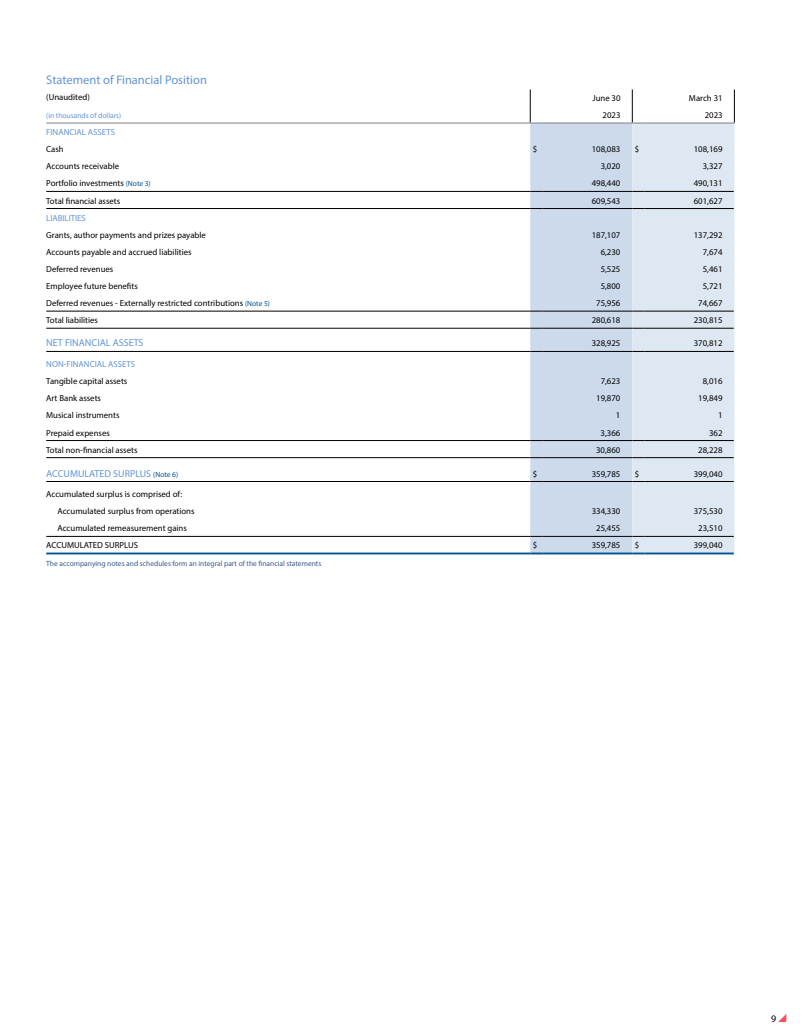
<style>
.page{position:relative;width:810px;height:1035px;background:#fff}
.page>*{position:absolute;margin:0;border:0;box-sizing:border-box;transform-origin:0 0}
.t1{font:12.5px "Myriad Pro";color:#6094d8}
.t2{font:10px "Myriad Pro";color:#6094d8}
.t3{font:10px "Myriad Pro";color:#000}
.t4{font:8.75px/17.1px "Myriad Pro";color:#000}
.t5{font:8.75px "Myriad Pro";color:#6094d8}
.t6{font:7.5px "Myriad Pro";color:#3b588a}
.t7{font:7.5px "Myriad Pro";color:#6094d8}
.s1{font-size:7.5px;color:#005392}
</style>
<div class="page">
<div style="left:530px;top:124px;width:102px;height:429px;background:#ccdaec"></div>
<div style="left:632px;top:124px;width:102px;height:429px;background:#dee8f2"></div>
<svg style="left:734px;top:89px;width:1px;height:34px"></svg>
<hr style="left:46px;top:123px;width:484px;height:1px;background:#7f7f7f">
<svg style="left:530px;top:89px;width:12px;height:35px"></svg>
<hr style="left:542px;top:123px;width:90px;height:1px;background:#7f7f7f">
<svg style="left:632px;top:89px;width:12px;height:35px"></svg>
<hr style="left:644px;top:123px;width:91px;height:1px;background:#7f7f7f">
<hr style="left:46px;top:191px;width:484px;height:1px;background:#000">
<svg style="left:530px;top:191px;width:12px;height:1px"></svg>
<hr style="left:542px;top:191px;width:90px;height:1px;background:#000">
<svg style="left:632px;top:191px;width:12px;height:1px"></svg>
<hr style="left:644px;top:191px;width:90px;height:1px;background:#000">
<hr style="left:46px;top:208px;width:484px;height:1px;background:#000">
<svg style="left:530px;top:208px;width:12px;height:1px"></svg>
<hr style="left:542px;top:208px;width:90px;height:1px;background:#000">
<svg style="left:632px;top:208px;width:12px;height:1px"></svg>
<hr style="left:644px;top:208px;width:90px;height:1px;background:#000">
<hr style="left:46px;top:311px;width:484px;height:1px;background:#000">
<svg style="left:530px;top:311px;width:12px;height:1px"></svg>
<hr style="left:542px;top:311px;width:90px;height:1px;background:#000">
<svg style="left:632px;top:311px;width:12px;height:1px"></svg>
<hr style="left:644px;top:311px;width:90px;height:1px;background:#000">
<hr style="left:46px;top:328px;width:484px;height:1px;background:#000">
<svg style="left:530px;top:328px;width:12px;height:1px"></svg>
<hr style="left:542px;top:328px;width:90px;height:1px;background:#000">
<svg style="left:632px;top:328px;width:12px;height:1px"></svg>
<hr style="left:644px;top:328px;width:90px;height:1px;background:#000">
<hr style="left:46px;top:351px;width:484px;height:1px;background:#000">
<svg style="left:530px;top:351px;width:12px;height:1px"></svg>
<hr style="left:542px;top:351px;width:90px;height:1px;background:#000">
<svg style="left:632px;top:351px;width:12px;height:1px"></svg>
<hr style="left:644px;top:351px;width:90px;height:1px;background:#000">
<hr style="left:46px;top:440px;width:484px;height:1px;background:#000">
<svg style="left:530px;top:440px;width:12px;height:1px"></svg>
<hr style="left:542px;top:440px;width:90px;height:1px;background:#000">
<svg style="left:632px;top:440px;width:12px;height:1px"></svg>
<hr style="left:644px;top:440px;width:90px;height:1px;background:#000">
<hr style="left:46px;top:457px;width:484px;height:1px;background:#000">
<svg style="left:530px;top:457px;width:12px;height:1px"></svg>
<hr style="left:542px;top:457px;width:90px;height:1px;background:#000">
<svg style="left:632px;top:457px;width:12px;height:1px"></svg>
<hr style="left:644px;top:457px;width:90px;height:1px;background:#000">
<hr style="left:46px;top:481px;width:484px;height:1px;background:#000">
<svg style="left:530px;top:481px;width:12px;height:1px"></svg>
<hr style="left:542px;top:481px;width:90px;height:1px;background:#000">
<svg style="left:632px;top:481px;width:12px;height:1px"></svg>
<hr style="left:644px;top:481px;width:90px;height:1px;background:#000">
<hr style="left:46px;top:536px;width:484px;height:1px;background:#000">
<svg style="left:530px;top:536px;width:12px;height:1px"></svg>
<hr style="left:542px;top:536px;width:90px;height:1px;background:#000">
<svg style="left:632px;top:536px;width:12px;height:1px"></svg>
<hr style="left:644px;top:536px;width:90px;height:1px;background:#000">
<hr style="left:46px;top:553px;width:484px;height:1px;background:#005392">
<svg style="left:530px;top:553px;width:12px;height:1px"></svg>
<hr style="left:542px;top:553px;width:90px;height:1px;background:#005392">
<svg style="left:632px;top:553px;width:12px;height:1px"></svg>
<hr style="left:644px;top:553px;width:90px;height:1px;background:#005392">
<h1 class="t1" style="left:46px;top:72px;width:162px">Statement of Financial Position</h1>
<p class="t4" style="left:46px;top:89px;width:45px">(Unaudited)</p>
<p class="t4" style="left:592px;top:89px;width:30px">June 30</p>
<p class="t4" style="left:689px;top:89px;width:35px">March 31</p>
<p class="t7" style="left:46px;top:111px;width:77px">(in thousands of dollars)</p>
<p class="t4" style="left:603px;top:106px;width:19px">2023</p>
<p class="t4" style="left:705px;top:106px;width:19px">2023</p>
<p class="t5" style="left:46px;top:127px;width:70px">FINANCIAL ASSETS</p>
<p class="t4" style="left:46px;top:141px;width:19px">Cash</p>
<p class="t4" style="left:533px;top:141px;width:6px">$</p>
<p class="t4" style="left:592px;top:141px;width:30px">108,083</p>
<p class="t4" style="left:635px;top:141px;width:6px">$</p>
<p class="t4" style="left:694px;top:141px;width:30px">108,169</p>
<p class="t4" style="left:46px;top:158px;width:74px">Accounts receivable</p>
<p class="t4" style="left:601px;top:158px;width:21px">3,020</p>
<p class="t4" style="left:703px;top:158px;width:21px">3,327</p>
<p class="t4" style="left:46px;top:175px;width:106px">Portfolio investments <span class="s1">(Note 3)</span></p>
<p class="t4" style="left:592px;top:175px;width:30px">498,440</p>
<p class="t4" style="left:694px;top:175px;width:30px">490,131</p>
<p class="t4" style="left:46px;top:192px;width:76px">Total financial assets</p>
<p class="t4" style="left:592px;top:192px;width:30px">609,543</p>
<p class="t4" style="left:694px;top:192px;width:30px">601,627</p>
<p class="t5" style="left:46px;top:212px;width:41px">LIABILITIES</p>
<p class="t4" style="left:46px;top:226px;width:161px">Grants, author payments and prizes payable</p>
<p class="t4" style="left:592px;top:226px;width:30px">187,107</p>
<p class="t4" style="left:694px;top:226px;width:30px">137,292</p>
<p class="t4" style="left:46px;top:243px;width:147px">Accounts payable and accrued liabilities</p>
<p class="t4" style="left:601px;top:243px;width:21px">6,230</p>
<p class="t4" style="left:703px;top:243px;width:21px">7,674</p>
<p class="t4" style="left:46px;top:260px;width:69px">Deferred revenues</p>
<p class="t4" style="left:601px;top:260px;width:21px">5,525</p>
<p class="t4" style="left:703px;top:260px;width:21px">5,461</p>
<p class="t4" style="left:46px;top:277px;width:93px">Employee future benefits</p>
<p class="t4" style="left:601px;top:277px;width:21px">5,800</p>
<p class="t4" style="left:703px;top:277px;width:21px">5,721</p>
<p class="t4" style="left:46px;top:294px;width:225px">Deferred revenues - Externally restricted contributions <span class="s1">(Note 5)</span></p>
<p class="t4" style="left:596px;top:294px;width:26px">75,956</p>
<p class="t4" style="left:698px;top:294px;width:26px">74,667</p>
<p class="t4" style="left:46px;top:312px;width:53px">Total liabilities</p>
<p class="t4" style="left:592px;top:312px;width:30px">280,618</p>
<p class="t4" style="left:694px;top:312px;width:30px">230,815</p>
<p class="t2" style="left:46px;top:337px;width:99px">NET FINANCIAL ASSETS</p>
<p class="t4" style="left:592px;top:335px;width:30px">328,925</p>
<p class="t4" style="left:694px;top:335px;width:30px">370,812</p>
<p class="t5" style="left:46px;top:359px;width:90px">NON-FINANCIAL ASSETS</p>
<p class="t4" style="left:46px;top:373px;width:83px">Tangible capital assets</p>
<p class="t4" style="left:601px;top:373px;width:21px">7,623</p>
<p class="t4" style="left:703px;top:373px;width:21px">8,016</p>
<p class="t4" style="left:46px;top:390px;width:56px">Art Bank assets</p>
<p class="t4" style="left:596px;top:390px;width:26px">19,870</p>
<p class="t4" style="left:698px;top:390px;width:26px">19,849</p>
<p class="t4" style="left:46px;top:407px;width:75px">Musical instruments</p>
<p class="t4" style="left:616px;top:407px;width:6px">1</p>
<p class="t4" style="left:718px;top:407px;width:6px">1</p>
<p class="t4" style="left:46px;top:424px;width:65px">Prepaid expenses</p>
<p class="t4" style="left:601px;top:424px;width:21px">3,366</p>
<p class="t4" style="left:709px;top:424px;width:15px">362</p>
<p class="t4" style="left:46px;top:441px;width:93px">Total non-financial assets</p>
<p class="t4" style="left:596px;top:441px;width:26px">30,860</p>
<p class="t4" style="left:698px;top:441px;width:26px">28,228</p>
<p class="t2" style="left:46px;top:467px;width:134px">ACCUMULATED SURPLUS <span class="s1">(Note 6)</span></p>
<p class="t4" style="left:533px;top:465px;width:6px">$</p>
<p class="t4" style="left:592px;top:465px;width:30px">359,785</p>
<p class="t4" style="left:635px;top:465px;width:6px">$</p>
<p class="t4" style="left:694px;top:465px;width:30px">399,040</p>
<p class="t4" style="left:58px;top:486px;width:139px;text-indent:-11px">Accumulated surplus is comprised of:<br>Accumulated surplus from operations</p>
<p class="t4" style="left:592px;top:503px;width:30px">334,330</p>
<p class="t4" style="left:694px;top:503px;width:30px">375,530</p>
<p class="t4" style="left:58px;top:520px;width:131px">Accumulated remeasurement gains</p>
<p class="t4" style="left:596px;top:520px;width:26px">25,455</p>
<p class="t4" style="left:698px;top:520px;width:26px">23,510</p>
<p class="t4" style="left:46px;top:537px;width:93px">ACCUMULATED SURPLUS</p>
<p class="t4" style="left:533px;top:537px;width:6px">$</p>
<p class="t4" style="left:592px;top:537px;width:30px">359,785</p>
<p class="t4" style="left:635px;top:537px;width:6px">$</p>
<p class="t4" style="left:694px;top:537px;width:30px">399,040</p>
<p class="t6" style="left:46px;top:558px;width:277px">The accompanying notes and schedules form an integral part of the financial statements</p>
<p class="t3" style="left:771px;top:1013px;width:7px">9</p>
</div>
